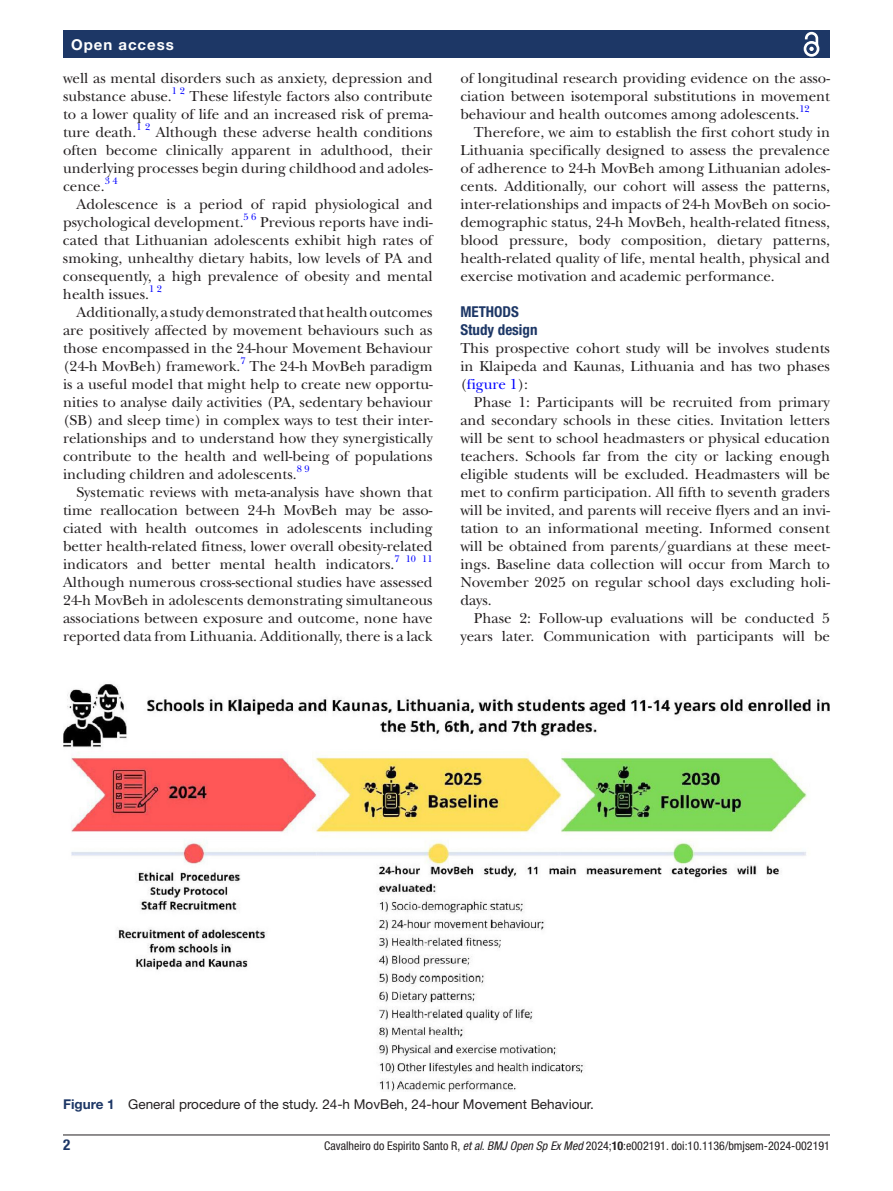
<style>
.page{position:relative;width:893px;height:1191px;background:#fff}
.page>*{position:absolute;margin:0;border:0;box-sizing:border-box;transform-origin:0 0}
.t1{font:15px/18px "New Baskerville";color:#231f20;text-align:justify}
.t2{font:700 condensed 15px/18px "Helvetica Neue LT Std";color:#1d3766}
.t3{font:700 15px "Helvetica Neue LT Std";letter-spacing:.065em;color:#fff}
.t4{font:13.5px "Helvetica Neue LT Std";color:#231f20}
.t5{font:condensed 12px "Helvetica Neue LT Std";color:#231f20}
.t6{font:9.9px "New Baskerville";color:#00f}
.s1{color:#00f}
.s2{font-weight:700;color:#1d3766}
.s3{font-style:italic}
.s4{font-weight:700}
</style>
<div class="page">
<hr style="left:63px;top:1134px;width:767px;height:1px;background:#231f20">
<div style="left:63px;top:31px;width:767px;height:27px;background:#1d3766"></div>
<svg style="left:803px;top:31px;width:17px;height:26px"></svg>
<img style="left:63px;top:684px;width:767px;height:407px">
<p class="t3" style="left:71px;top:35px;width:104px">Open access</p>
<p class="t1" style="left:63px;top:69px;width:371px">well as mental disorders such as anxiety, depression and substance abuse.</p>
<p class="t6" style="left:172px;top:85px;width:15px">1 2</p>
<p class="t1" style="left:63px;top:87px;width:371px;text-indent:126px">These lifestyle factors also contribute to a lower quality of life and an increased risk of prema&shy;ture death.</p>
<p class="t6" style="left:136px;top:121px;width:15px">1 2</p>
<p class="t1" style="left:63px;top:123px;width:371px;text-indent:93px">Although these adverse health conditions often become clinically apparent in adulthood, their underlying processes begin during childhood and adoles&shy;cence.</p>
<p class="t6" style="left:105px;top:175px;width:14px">3 4</p>
<p class="t1" style="left:63px;top:195px;width:371px;text-indent:14px">Adolescence is a period of rapid physiological and psychological development.</p>
<p class="t6" style="left:244px;top:211px;width:14px">5 6</p>
<p class="t1" style="left:63px;top:213px;width:371px;text-indent:197px">Previous reports have indi&shy;cated that Lithuanian adolescents exhibit high rates of smoking, unhealthy dietary habits, low levels of PA and consequently, a high prevalence of obesity and mental health issues.</p>
<p class="t6" style="left:149px;top:283px;width:14px">1 2</p>
<p class="t1" style="left:63px;top:303px;width:371px;text-indent:14px">Additionally, a study demonstrated that health outcomes are positively affected by movement behaviours such as those encompassed in the 24-hour Movement Behaviour (24-h MovBeh) framework.</p>
<p class="t6" style="left:240px;top:355px;width:7px">7</p>
<p class="t1" style="left:63px;top:357px;width:371px;text-indent:186px">The 24-h MovBeh paradigm is a useful model that might help to create new opportu&shy;nities to analyse daily activities (PA, sedentary behaviour (SB) and sleep time) in complex ways to test their inter&shy;relationships and to understand how they synergistically contribute to the health and well-being of populations including children and adolescents.<sup>8</sup> <sup>9</sup></p>
<p class="t1" style="left:63px;top:483px;width:371px;text-indent:14px">Systematic reviews with meta-analysis have shown that time reallocation between 24-h MovBeh may be asso&shy;ciated with health outcomes in adolescents including better health-related fitness, lower overall obesity-related indicators and better mental health indicators.</p>
<p class="t6" style="left:394px;top:553px;width:40px">7 10 11</p>
<p class="t1" style="left:63px;top:573px;width:371px">Although numerous cross-sectional studies have assessed 24-h MovBeh in adolescents demonstrating simultaneous associations between exposure and outcome, none have reported data from Lithuania. Additionally, there is a lack</p>
<p class="t1" style="left:460px;top:69px;width:371px">of longitudinal research providing evidence on the asso&shy;ciation between isotemporal substitutions in movement behaviour and health outcomes among adolescents.</p>
<p class="t6" style="left:799px;top:103px;width:12px">12</p>
<p class="t1" style="left:460px;top:123px;width:371px;text-indent:14px">Therefore, we aim to establish the first cohort study in Lithuania specifically designed to assess the prevalence of adherence to 24-h MovBeh among Lithuanian adoles&shy;cents. Additionally, our cohort will assess the patterns, inter-relationships and impacts of 24-h MovBeh on socio&shy;demographic status, 24-h MovBeh, health-related fitness, blood pressure, body composition, dietary patterns, health-related quality of life, mental health, physical and exercise motivation and academic performance.</p>
<p class="t2" style="left:460px;top:302px;width:79px">METHODS<br>Study design</p>
<p class="t1" style="left:460px;top:339px;width:371px">This prospective cohort study will be involves students in Klaipeda and Kaunas, Lithuania and has two phases (<span class="s1">figure 1</span>):</p>
<p class="t1" style="left:460px;top:393px;width:371px;text-indent:14px">Phase 1: Participants will be recruited from primary and secondary schools in these cities. Invitation letters will be sent to school headmasters or physical education teachers. Schools far from the city or lacking enough eligible students will be excluded. Headmasters will be met to confirm participation. All fifth to seventh graders will be invited, and parents will receive flyers and an invi&shy;tation to an informational meeting. Informed consent will be obtained from parents/guardians at these meet&shy;ings. Baseline data collection will occur from March to November 2025 on regular school days excluding holi&shy;days.</p>
<p class="t1" style="left:460px;top:609px;width:371px;text-align:right">Phase 2: Follow-up evaluations will be conducted 5 years later. Communication with participants will be</p>
<p class="t4" style="left:63px;top:1096px;width:532px"><span class="s2">Figure 1</span> General procedure of the study. 24-h MovBeh, 24-hour Movement Behaviour.</p>
<p class="t2" style="left:63px;top:1135px;width:9px">2</p>
<p class="t5" style="left:324px;top:1138px;width:507px">Cavalheiro do Espirito Santo R, <span class="s3">et al</span>. <span class="s3">BMJ Open Sp Ex Med</span> 2024;<span class="s4">10</span>:e002191. doi:10.1136/bmjsem-2024-002191</p>
</div>
